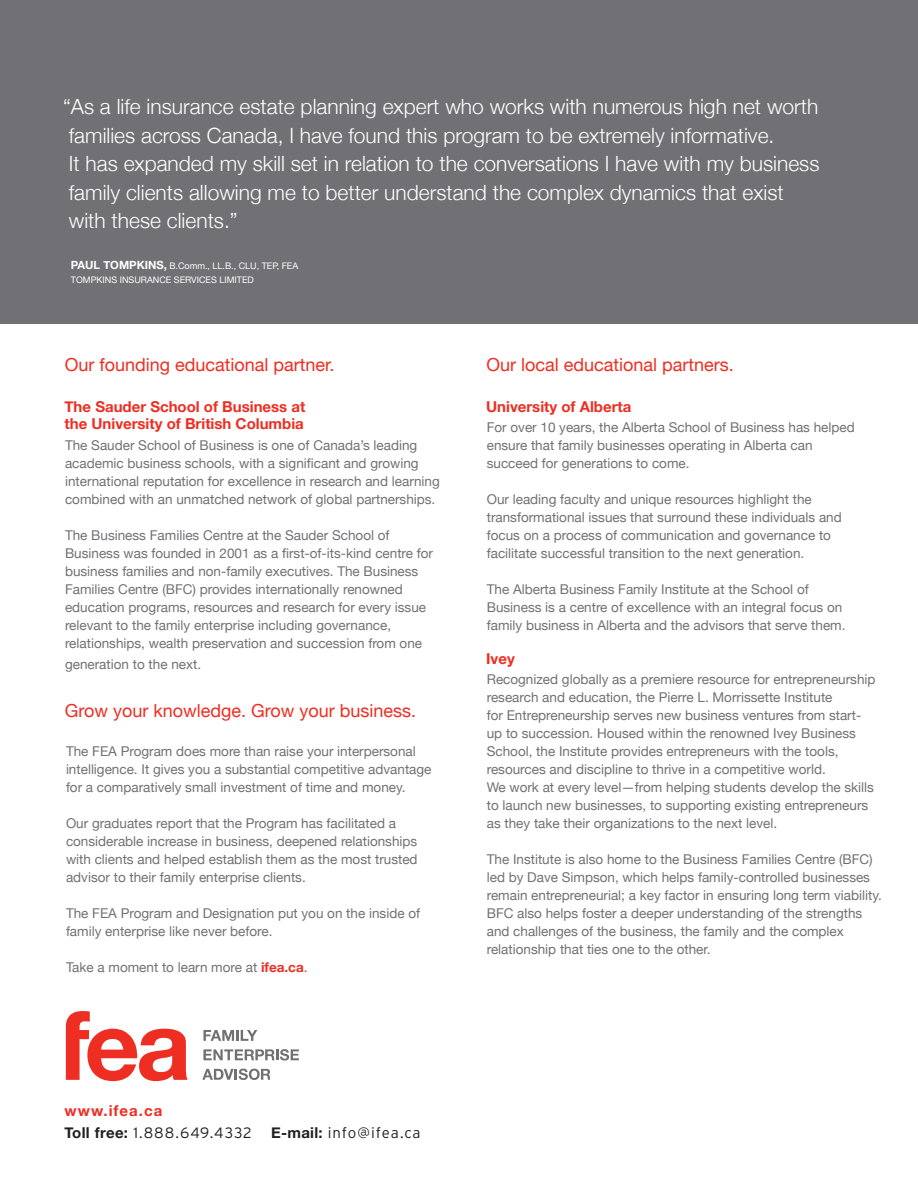
<style>
.page{position:relative;width:918px;height:1188px;background:#fff}
.page>*{position:absolute;margin:0;border:0;box-sizing:border-box;transform-origin:0 0}
.t1{font:300 21px/28.5px "Helvetica Neue";color:#fff}
.t2{font:18px "Helvetica Neue";color:#ee2e22}
.t3{font:700 15px/16.5px "Helvetica Neue";color:#ee2e22}
.t4{font:300 15px "Interstate";letter-spacing:.06em;color:#231f20}
.t5{font:700 15px "Helvetica Neue";letter-spacing:.07em;color:#ee2e22}
.t6{font:13.5px/18px "Helvetica Neue";color:#717074}
.t7{font:9px/13.5px "Helvetica Neue";color:#fff}
.s1{font-weight:700;font-size:11.25px}
.s2{font-weight:700;color:#ee2e22}
.s3{color:#ee2e22}
.s4{font-family:"Helvetica Neue";font-weight:700}
</style>
<div class="page">
<div style="left:0;top:0;width:918px;height:324px;background:#717074"></div>
<svg style="left:203px;top:1030px;width:54px;height:11px"></svg>
<svg style="left:203px;top:1049px;width:96px;height:12px"></svg>
<svg style="left:202px;top:1069px;width:68px;height:11px"></svg>
<svg style="left:66px;top:1011px;width:122px;height:70px"></svg>
<p class="t1" style="left:63px;top:91px;width:758px">“As a life insurance estate planning expert who works with numerous high net worth families across Canada, I have found this program to be extremely informative.<br>It has expanded my skill set in relation to the conversations I have with my business family clients allowing me to better understand the complex dynamics that exist with these clients.”</p>
<p class="t7" style="left:71px;top:260px;width:229px"><span class="s1">PAUL TOMPKINS,</span> B.Comm., LL.B., CLU, TEP, FEA<br>TOMPKINS INSURANCE SERVICES LIMITED</p>
<h2 class="t2" style="left:65px;top:351px;width:271px">Our founding educational partner.</h2>
<h2 class="t2" style="left:486px;top:351px;width:249px">Our local educational partners.</h2>
<p class="t3" style="left:64px;top:399px;width:242px">The Sauder School of Business at the University of British Columbia</p>
<p class="t3" style="left:486px;top:399px;width:147px">University of Alberta</p>
<p class="t6" style="left:487px;top:419px;width:370px">For over 10 years, the Alberta School of Business has helped ensure that family businesses operating in Alberta can succeed for generations to come.</p>
<p class="t6" style="left:487px;top:491px;width:357px">Our leading faculty and unique resources highlight the transformational issues that surround these individuals and focus on a process of communication and governance to facilitate successful transition to the next generation.</p>
<p class="t6" style="left:487px;top:581px;width:360px">The Alberta Business Family Institute at the School of<br>Business is a centre of excellence with an integral focus on family business in Alberta and the advisors that serve them.</p>
<p class="t6" style="left:65px;top:437px;width:376px">The Sauder School of Business is one of Canada’s leading academic business schools, with a significant and growing international reputation for excellence in research and learning combined with an unmatched network of global partnerships.</p>
<p class="t6" style="left:65px;top:527px;width:370px">The Business Families Centre at the Sauder School of Business was founded in 2001 as a first-of-its-kind centre for business families and non-family executives. The Business Families Centre (BFC) provides internationally renowned education programs, resources and research for every issue relevant to the family enterprise including governance, relationships, wealth preservation and succession from one</p>
<p class="t6" style="left:65px;top:656px;width:138px">generation to the next.</p>
<p class="t3" style="left:486px;top:651px;width:30px">Ivey</p>
<h2 class="t2" style="left:65px;top:697px;width:353px">Grow your knowledge. Grow your business.</h2>
<p class="t6" style="left:66px;top:743px;width:367px">The FEA Program does more than raise your interpersonal intelligence. It gives you a substantial competitive advantage for a comparatively small investment of time and money.</p>
<p class="t6" style="left:66px;top:815px;width:353px">Our graduates report that the Program has facilitated a considerable increase in business, deepened relationships with clients and helped establish them as the most trusted advisor to their family enterprise clients.</p>
<p class="t6" style="left:66px;top:905px;width:356px">The FEA Program and Designation put you on the inside of family enterprise like never before.</p>
<p class="t6" style="left:66px;top:959px;width:243px">Take a moment to learn more at <span class="s2">ifea.ca</span><span class="s3">.</span></p>
<p class="t5" style="left:64px;top:1099px;width:99px">www.ifea.ca</p>
<p class="t4" style="left:64px;top:1124px;width:189px"><span class="s4">Toll free:</span> 1.888.649.4332</p>
<p class="t4" style="left:271px;top:1124px;width:151px"><span class="s4">E-mail:</span> info@ifea.ca</p>
<p class="t6" style="left:487px;top:671px;width:390px">Recognized globally as a premiere resource for entrepreneurship research and education, the Pierre L. Morrissette Institute<br>for Entrepreneurship serves new business ventures from start&shy;up to succession. Housed within the renowned Ivey Business School, the Institute provides entrepreneurs with the tools, resources and discipline to thrive in a competitive world.<br>We work at every level—from helping students develop the skills to launch new businesses, to supporting existing entrepreneurs as they take their organizations to the next level.</p>
<p class="t6" style="left:487px;top:851px;width:397px">The Institute is also home to the Business Families Centre (BFC) led by Dave Simpson, which helps family-controlled businesses remain entrepreneurial; a key factor in ensuring long term viability.<br>BFC also helps foster a deeper understanding of the strengths and challenges of the business, the family and the complex relationship that ties one to the other.</p>
</div>
